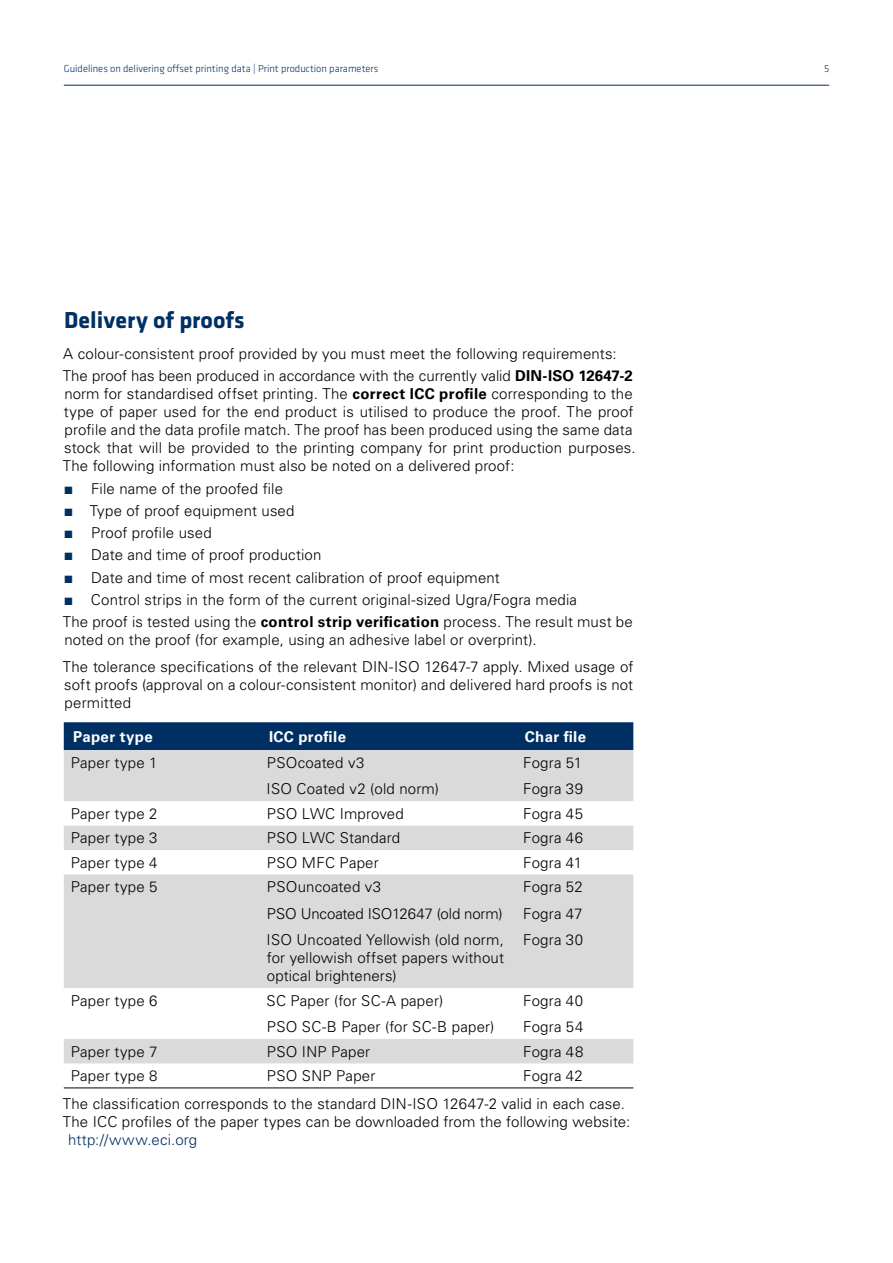
<style>
.page{position:relative;width:893px;height:1263px;background:#fff}
.page>*{position:absolute;margin:0;border:0;box-sizing:border-box;transform-origin:0 0}
.t1{font:700 24px "Klavika";color:#003063}
.t2{font:300 15px/18px "Univers LT Pro 45";letter-spacing:.01em;color:#000}
.t3{font:700 15px "Univers LT Pro 65";letter-spacing:.025em;color:#fff}
.t4{font:300 15px "Univers LT Pro 45";letter-spacing:.015em;color:#003063}
.t5{font:300 10.5px "Klavika";color:#003063}
.s1{font-family:"Univers LT Pro 65";font-weight:700}
.s2{font-family:"Klavika";color:#003063}
</style>
<div class="page">
<hr style="left:64px;top:85px;width:765px;height:1px;background:#003063">
<div style="left:64px;top:722px;width:569px;height:28px;background:#003063"></div>
<svg style="left:64px;top:750px;width:569px;height:313px;fill:#dadada"></svg>
<hr style="left:64px;top:1087px;width:196px;height:1px;background:#000">
<hr style="left:260px;top:1087px;width:256px;height:1px;background:#000">
<hr style="left:516px;top:1087px;width:117px;height:1px;background:#000">
<p class="t5" style="left:64px;top:62px;width:316px">Guidelines on delivering offset printing data | Print production parameters</p>
<p class="t5" style="left:824px;top:62px;width:7px">5</p>
<p class="t1" style="left:64px;top:303px;width:182px">Delivery of proofs</p>
<p class="t2" style="left:63px;top:345px;width:555px">A colour-consistent proof provided by you must meet the following requirements:</p>
<p class="t2" style="left:63px;top:367px;width:574px">The proof has been produced in accordance with the currently valid <span class="s1">DIN-ISO 12647-2 </span>norm for standardised offset printing. The <span class="s1">correct ICC profile</span> corresponding to the type of paper used for the end product is utilised to produce the proof. The proof profile and the data profile match. The proof has been produced using the same data stock that will be provided to the printing company for print production purposes.<br>The following information must also be noted on a delivered proof:</p>
<p class="t2" style="left:64px;top:479px;width:221px"><span class="s2">˺</span> File name of the proofed file</p>
<p class="t2" style="left:64px;top:502px;width:232px"><span class="s2">˺</span> Type of proof equipment used</p>
<p class="t2" style="left:64px;top:524px;width:150px"><span class="s2">˺</span> Proof profile used</p>
<p class="t2" style="left:64px;top:546px;width:259px"><span class="s2">˺</span> Date and time of proof production</p>
<p class="t2" style="left:64px;top:568px;width:438px"><span class="s2">˺</span> Date and time of most recent calibration of proof equipment</p>
<p class="t2" style="left:64px;top:591px;width:515px"><span class="s2">˺</span> Control strips in the form of the current original-sized Ugra/Fogra media</p>
<p class="t2" style="left:63px;top:613px;width:571px">The proof is tested using the <span class="s1">control strip verification</span> process. The result must be noted on the proof (for example, using an adhesive label or overprint).</p>
<p class="t2" style="left:63px;top:657px;width:572px;text-align:justify">The tolerance specifications of the relevant DIN-ISO 12647-7 apply. Mixed usage of soft proofs (approval on a colour-consistent monitor) and delivered hard proofs is not permitted</p>
<p class="t3" style="left:73px;top:727px;width:81px">Paper type</p>
<p class="t3" style="left:269px;top:727px;width:78px">ICC profile</p>
<p class="t3" style="left:525px;top:727px;width:63px">Char file</p>
<p class="t2" style="left:71px;top:753px;width:88px">Paper type 1</p>
<p class="t2" style="left:267px;top:753px;width:99px">PSOcoated v3</p>
<p class="t2" style="left:267px;top:780px;width:174px">ISO Coated v2 (old norm)</p>
<p class="t2" style="left:523px;top:753px;width:61px">Fogra 51</p>
<p class="t2" style="left:523px;top:780px;width:62px">Fogra 39</p>
<p class="t2" style="left:71px;top:804px;width:88px">Paper type 2</p>
<p class="t2" style="left:267px;top:804px;width:139px">PSO LWC Improved</p>
<p class="t2" style="left:523px;top:804px;width:62px">Fogra 45</p>
<p class="t2" style="left:71px;top:829px;width:88px">Paper type 3</p>
<p class="t2" style="left:267px;top:829px;width:135px">PSO LWC Standard</p>
<p class="t2" style="left:523px;top:829px;width:62px">Fogra 46</p>
<p class="t2" style="left:71px;top:853px;width:88px">Paper type 4</p>
<p class="t2" style="left:267px;top:853px;width:113px">PSO MFC Paper</p>
<p class="t2" style="left:523px;top:853px;width:60px">Fogra 41</p>
<p class="t2" style="left:71px;top:878px;width:88px">Paper type 5</p>
<p class="t2" style="left:267px;top:878px;width:116px">PSOuncoated v3</p>
<p class="t2" style="left:267px;top:904px;width:238px">PSO Uncoated ISO12647 (old norm)</p>
<p class="t2" style="left:267px;top:931px;width:239px;text-align:justify">ISO Uncoated Yellowish (old norm, for yellowish offset papers without optical brighteners)</p>
<p class="t2" style="left:523px;top:878px;width:61px">Fogra 52</p>
<p class="t2" style="left:523px;top:904px;width:61px">Fogra 47</p>
<p class="t2" style="left:523px;top:931px;width:62px">Fogra 30</p>
<p class="t2" style="left:71px;top:991px;width:88px">Paper type 6</p>
<p class="t2" style="left:267px;top:991px;width:178px">SC Paper (for SC-A paper)</p>
<p class="t2" style="left:267px;top:1018px;width:229px">PSO SC-B Paper (for SC-B paper)</p>
<p class="t2" style="left:523px;top:991px;width:62px">Fogra 40</p>
<p class="t2" style="left:523px;top:1018px;width:62px">Fogra 54</p>
<p class="t2" style="left:71px;top:1042px;width:88px">Paper type 7</p>
<p class="t2" style="left:267px;top:1042px;width:105px">PSO INP Paper</p>
<p class="t2" style="left:523px;top:1042px;width:62px">Fogra 48</p>
<p class="t2" style="left:71px;top:1067px;width:88px">Paper type 8</p>
<p class="t2" style="left:267px;top:1067px;width:110px">PSO SNP Paper</p>
<p class="t2" style="left:523px;top:1067px;width:61px">Fogra 42</p>
<p class="t2" style="left:63px;top:1094px;width:564px">The classification corresponds to the standard DIN-ISO 12647-2 valid in each case.</p>
<p class="t2" style="left:63px;top:1112px;width:569px">The ICC profiles of the paper types can be downloaded from the following website:</p>
<p class="t4" style="left:68px;top:1130px;width:131px">http://www.eci.org</p>
</div>
